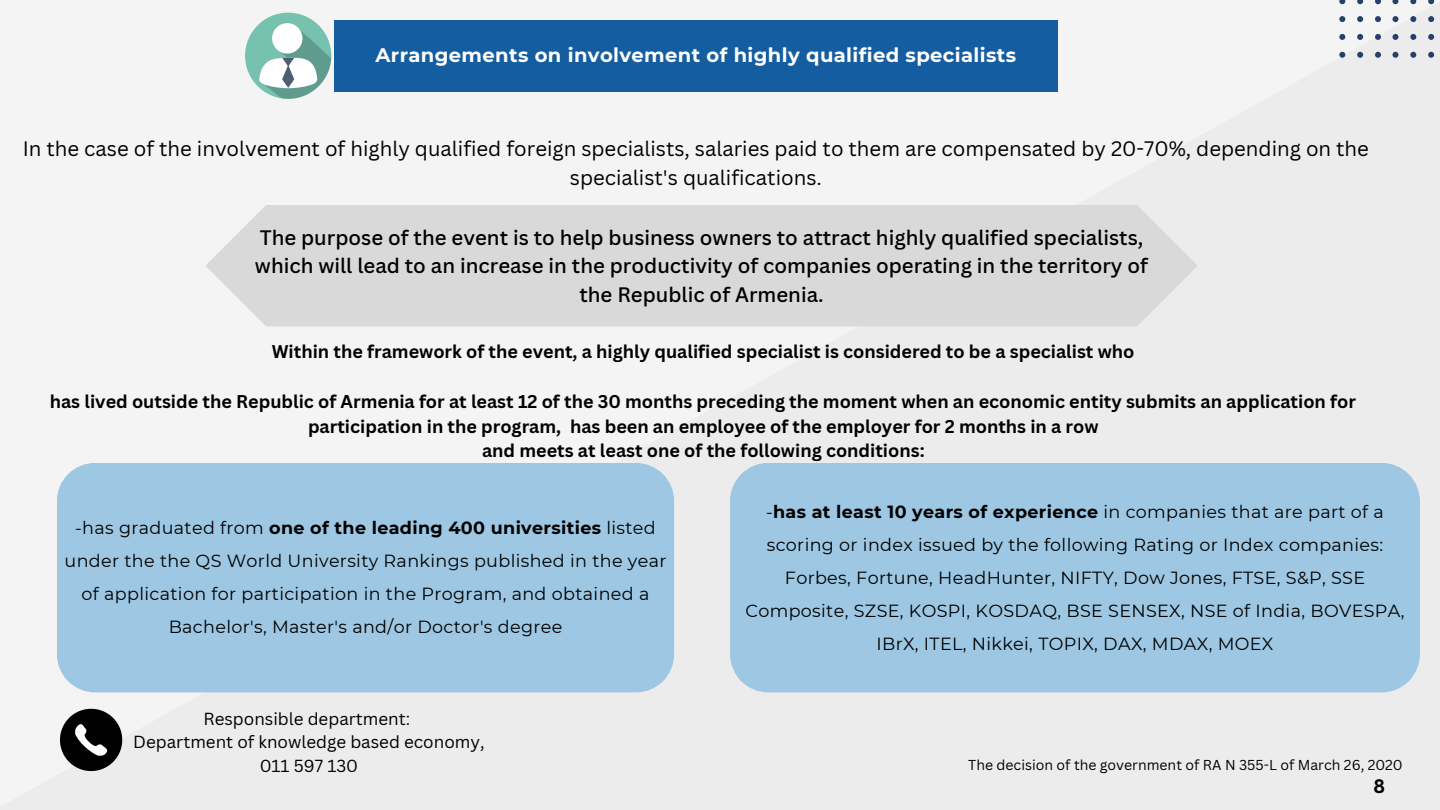
<style>
.page{position:relative;width:1440px;height:810px;background:#f4f4f4}
.page>*{position:absolute;margin:0;border:0;box-sizing:border-box;transform-origin:0 0}
.t1{font:500 20.4px/28.5px "Canva Sans";color:#000;text-align:center}
.t2{font:20.4px/28.5px "Canva Sans";color:#000;text-align:center}
.t3{font:700 19.6px "Montserrat";letter-spacing:.02em;color:#fff}
.t4{font:700 19px "Canva Sans";color:#000}
.t5{font:700 18px/24.8px "Canva Sans";color:#000;text-align:center}
.t6{font:17.5px/33px "Montserrat";letter-spacing:.02em;color:#000;text-align:center}
.t7{font:17px/23.2px "Canva Sans";color:#000;text-align:center}
.t8{font:14px "Canva Sans";color:#000}
.s1{font-weight:700}
</style>
<div class="page">
<svg style="left:1339px;top:0;width:101px;height:58px"></svg>
<div style="left:57px;top:463px;width:617px;height:229px;background:#9dc7e2"></div>
<div style="left:730px;top:463px;width:690px;height:229px;background:#9dc7e2"></div>
<svg style="left:60px;top:709px;width:62px;height:62px"></svg>
<div style="left:334px;top:20px;width:724px;height:72px;background:#145da0"></div>
<div style="left:205px;top:205px;width:993px;height:121px;background:#d9d9d9"></div>
<div style="left:245px;top:13px;width:86px;height:86px;background:#76c2af;border-radius:50%"></div>
<svg style="left:257px;top:23px;width:74px;height:76px"></svg>
<p class="t3" style="left:375px;top:43px;width:642px">Arrangements on involvement of highly qualified specialists</p>
<h3 class="t2" style="left:23px;top:134px;width:1348px">In the case of the involvement of highly qualified foreign specialists, salaries paid to them are compensated by 20-70%, depending on the specialist's qualifications.</h3>
<h2 class="t1" style="left:255px;top:222px;width:895px">The purpose of the event is to help business owners to attract highly qualified specialists, which will lead to an increase in the productivity of companies operating in the territory of the Republic of Armenia.</h2>
<h1 class="t5" style="left:272px;top:339px;width:864px">Within the framework of the event, a highly qualified specialist is considered to be a specialist who</h1>
<h3 class="t5" style="left:50px;top:388px;width:1308px">has lived outside the Republic of Armenia for at least 12 of the 30 months preceding the moment when an economic entity submits an application for participation in the program, has been an employee of the employer for 2 months in a row<br>and meets at least one of the following conditions:</h3>
<p class="t6" style="left:65px;top:511px;width:604px">-has graduated from <span class="s1">one of the leading 400 universities</span> listed under the the QS World University Rankings published in the year of application for participation in the Program, and obtained a Bachelor's, Master's and/or Doctor's degree</p>
<h4 class="t7" style="left:133px;top:707px;width:353px">Responsible department:<br>Department of knowledge based economy,<br>011 597 130</h4>
<h1 class="t6" style="left:745px;top:495px;width:661px">-<span class="s1">has at least 10 years of experience</span> in companies that are part of a scoring or index issued by the following Rating or Index companies:<br>Forbes, Fortune, HeadHunter, NIFTY, Dow Jones, FTSE, S&amp;P, SSE Composite, SZSE, KOSPI, KOSDAQ, BSE SENSEX, NSE of India, BOVESPA, IBrX, ITEL, Nikkei, TOPIX, DAX, MDAX, MOEX</h1>
<p class="t8" style="left:968px;top:755px;width:436px">The decision of the government of RA N 355-L of March 26, 2020</p>
<h4 class="t4" style="left:1374px;top:773px;width:13px">8</h4>
</div>
